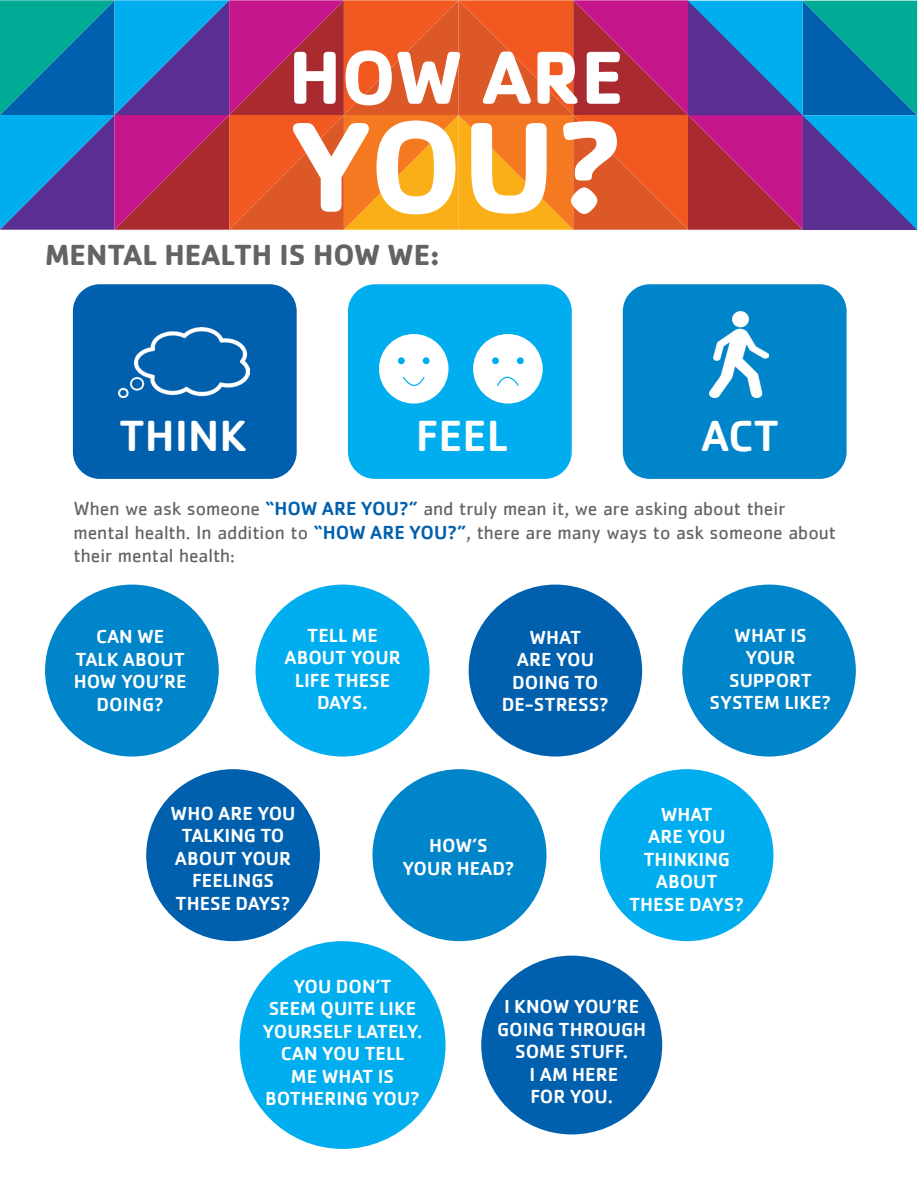
<style>
.page{position:relative;width:918px;height:1188px;background:#fff}
.page>*{position:absolute;margin:0;border:0;box-sizing:border-box;transform-origin:0 0}
.t1{font:700 132.75px "Cachet";color:#fff}
.t2{font:700 77.7px "Cachet";color:#fff}
.t3{font:500 45px "Cachet";color:#fff}
.t4{font:700 30px "Cachet";color:#636366}
.t5{font:500 19.5px/22.5px "Cachet";color:#fff;text-align:center}
.t6{font:19.5px/23.4px "Cachet";color:#636366}
.s1{font-weight:500;color:#0160ae}
</style>
<div class="page">
<svg style="left:0;top:0;width:917px;height:230px;background:#925e69"></svg>
<div style="left:73px;top:284px;width:224px;height:195px;background:#0160ae;border-radius:27px"></div>
<div style="left:348px;top:284px;width:224px;height:195px;background:#00aeef;border-radius:27px"></div>
<div style="left:623px;top:284px;width:224px;height:195px;background:#0084ca;border-radius:27px"></div>
<img style="left:119px;top:328px;width:130px;height:70px">
<div style="left:473px;top:334px;width:70px;height:70px;background:#fff;border-radius:50%"></div>
<div style="left:379px;top:334px;width:70px;height:70px;background:#fff;border-radius:50%"></div>
<div style="left:398px;top:357px;width:7px;height:7px;background:#00aeef;border-radius:50%"></div>
<div style="left:423px;top:357px;width:7px;height:7px;background:#00aeef;border-radius:50%"></div>
<svg style="left:402px;top:376px;width:23px;height:10px"></svg>
<div style="left:492px;top:357px;width:7px;height:7px;background:#00aeef;border-radius:50%"></div>
<div style="left:517px;top:357px;width:7px;height:7px;background:#00aeef;border-radius:50%"></div>
<svg style="left:497px;top:376px;width:22px;height:10px"></svg>
<img style="left:710px;top:312px;width:58px;height:86px">
<div style="left:45px;top:585px;width:174px;height:172px;background:#0084ca;border-radius:50%"></div>
<div style="left:146px;top:769px;width:174px;height:172px;background:#0160ae;border-radius:50%"></div>
<div style="left:240px;top:941px;width:206px;height:208px;background:#00aeef;border-radius:50%"></div>
<div style="left:469px;top:585px;width:173px;height:172px;background:#0160ae;border-radius:50%"></div>
<div style="left:682px;top:585px;width:174px;height:172px;background:#0084ca;border-radius:50%"></div>
<div style="left:600px;top:769px;width:173px;height:172px;background:#00aeef;border-radius:50%"></div>
<div style="left:256px;top:585px;width:174px;height:172px;background:#00aeef;border-radius:50%"></div>
<div style="left:373px;top:769px;width:174px;height:172px;background:#0084ca;border-radius:50%"></div>
<div style="left:481px;top:956px;width:181px;height:178px;background:#0160ae;border-radius:50%"></div>
<h2 class="t2" style="left:289px;top:27px;width:337px">HOW ARE</h2>
<h1 class="t1" style="left:289px;top:81px;width:337px">YOU?</h1>
<h3 class="t4" style="left:45px;top:235px;width:396px">MENTAL HEALTH IS HOW WE:</h3>
<h3 class="t3" style="left:119px;top:409px;width:129px">THINK</h3>
<h3 class="t3" style="left:416px;top:409px;width:93px">FEEL</h3>
<h3 class="t3" style="left:701px;top:409px;width:80px">ACT</h3>
<p class="t6" style="left:74px;top:497px;width:764px">When we ask someone <span class="s1">“HOW ARE YOU?”</span> and truly mean it, we are asking about their mental health. In addition to <span class="s1">“HOW ARE YOU?”</span>, there are many ways to ask someone about their mental health:</p>
<p class="t5" style="left:74px;top:625px;width:114px">CAN WE<br>TALK ABOUT<br>HOW YOU’RE<br>DOING?</p>
<p class="t5" style="left:284px;top:623px;width:118px">TELL ME<br>ABOUT YOUR<br>LIFE THESE<br>DAYS.</p>
<p class="t5" style="left:502px;top:625px;width:109px">WHAT<br>ARE YOU<br>DOING TO<br>DE-STRESS?</p>
<p class="t5" style="left:710px;top:623px;width:123px">WHAT IS<br>YOUR<br>SUPPORT<br>SYSTEM LIKE?</p>
<p class="t5" style="left:171px;top:802px;width:126px">WHO ARE YOU<br>TALKING TO<br>ABOUT YOUR<br>FEELINGS<br>THESE DAYS?</p>
<p class="t5" style="left:402px;top:834px;width:114px">HOW’S<br>YOUR HEAD?</p>
<p class="t5" style="left:629px;top:802px;width:117px">WHAT<br>ARE YOU<br>THINKING<br>ABOUT<br>THESE DAYS?</p>
<p class="t5" style="left:263px;top:974px;width:162px">YOU DON’T<br>SEEM QUITE LIKE<br>YOURSELF LATELY.<br>CAN YOU TELL<br>ME WHAT IS<br>BOTHERING YOU?</p>
<p class="t5" style="left:497px;top:995px;width:151px">I KNOW YOU’RE<br>GOING THROUGH<br>SOME STUFF.<br>I AM HERE<br>FOR YOU.</p>
</div>
